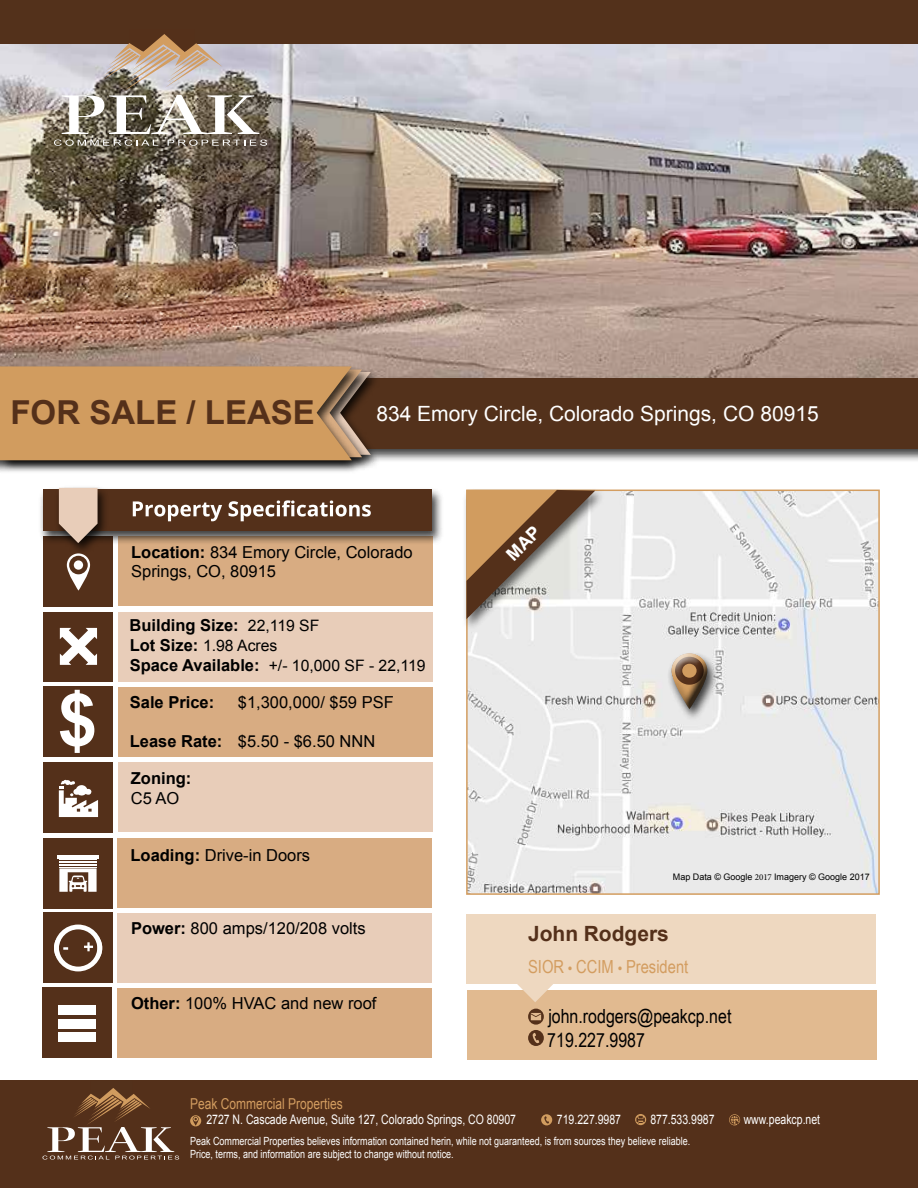
<style>
.page{position:relative;width:918px;height:1188px;background:#fff}
.page>*{position:absolute;margin:0;border:0;box-sizing:border-box;transform-origin:0 0}
.t1{font:700 33px "Arial";color:#54301a}
.t2{font:21px "Arial";color:#fff}
.t3{font:700 21px "Arial";color:#54301a}
.t4{font:19.5px "Arial Narrow";color:#000}
.t5{font:18px "Arial Narrow";color:#d39d60}
.t6{font:16.5px/19.8px "Arial";color:#000}
.t7{font:700 16.5px "Arial";color:#000}
.t8{font:15.75px/19.8px "Arial";color:#000}
.t9{font:15px "Arial";color:#d39d60;scale:.8 1}
.t10{font:13.2px "Arial";color:#fff;scale:.8 1}
.t11{font:11.25px/13.5px "Arial";color:#fff;scale:.8 1}
.t12{font:9px "Arial";color:#000}
.s1{font-weight:700}
.s2{font-weight:400;font-size:15.75px}
.s3{font-weight:700;font-size:16.5px}
.s4{font-family:"Minion Pro"}
.s5{font-family:"Arial";font-weight:700;font-size:13.5px}
</style>
<div class="page">
<div style="left:118px;top:536px;width:314px;height:70px;background:#d8ac82"></div>
<div style="left:118px;top:612px;width:314px;height:70px;background:#e8cdb9"></div>
<div style="left:118px;top:687px;width:314px;height:70px;background:#d8ac82"></div>
<div style="left:118px;top:762px;width:314px;height:70px;background:#e8cdb9"></div>
<div style="left:117px;top:988px;width:314px;height:70px;background:#d8ac82"></div>
<div style="left:117px;top:913px;width:314px;height:70px;background:#e8cdb9"></div>
<div style="left:44px;top:762px;width:69px;height:71px;background:#54301a"></div>
<svg style="left:59px;top:780px;width:39px;height:37px"></svg>
<div style="left:44px;top:686px;width:69px;height:70px;background:#54301a"></div>
<svg style="left:60px;top:690px;width:34px;height:63px"></svg>
<div style="left:44px;top:536px;width:69px;height:70px;background:#54301a"></div>
<svg style="left:67px;top:556px;width:23px;height:35px"></svg>
<div style="left:74px;top:560px;width:9px;height:10px;background:#fff;border-radius:50%"></div>
<div style="left:44px;top:612px;width:69px;height:70px;background:#54301a"></div>
<svg style="left:60px;top:628px;width:37px;height:37px"></svg>
<div style="left:42px;top:988px;width:70px;height:70px;background:#54301a"></div>
<div style="left:58px;top:1005px;width:38px;height:9px;background:#fff"></div>
<div style="left:58px;top:1019px;width:38px;height:9px;background:#fff"></div>
<div style="left:58px;top:1033px;width:38px;height:9px;background:#fff"></div>
<div style="left:39px;top:487px;width:405px;height:58px;background:#000;opacity:.75"></div>
<div style="left:44px;top:490px;width:388px;height:41px;background:#54301a"></div>
<svg style="left:133px;top:501px;width:89px;height:20px"></svg>
<svg style="left:229px;top:500px;width:142px;height:21px"></svg>
<div style="left:54px;top:485px;width:55px;height:71px;background:#000;opacity:.75"></div>
<svg style="left:59px;top:488px;width:39px;height:55px;background:#c6ad9b"></svg>
<div style="left:43px;top:913px;width:70px;height:70px;background:#54301a"></div>
<svg style="left:54px;top:925px;width:48px;height:46px"></svg>
<svg style="left:466px;top:489px;width:414px;height:406px;background:#e6e6e5"></svg>
<div style="left:462px;top:488px;width:144px;height:144px;background:#000;opacity:.58"></div>
<div style="left:667px;top:651px;width:51px;height:71px;background:#000;opacity:.75"></div>
<div style="left:669px;top:651px;width:39px;height:47px;background:#fff;opacity:.75"></div>
<div style="left:670px;top:657px;width:38px;height:53px;background:#000;opacity:.75"></div>
<div style="left:0;top:1080px;width:918px;height:108px;background:#54301a"></div>
<svg style="left:43px;top:1088px;width:136px;height:72px"></svg>
<svg style="left:190px;top:1115px;width:11px;height:11px"></svg>
<svg style="left:541px;top:1114px;width:11px;height:11px"></svg>
<svg style="left:635px;top:1114px;width:11px;height:11px"></svg>
<svg style="left:729px;top:1114px;width:11px;height:11px"></svg>
<img style="left:0;top:44px;width:918px;height:332px">
<div style="left:0;top:376px;width:918px;height:87px;background:#000;opacity:.75"></div>
<div style="left:3px;top:378px;width:915px;height:71px;background:#53311b"></div>
<div style="left:0;top:0;width:918px;height:44px;background:#53311b"></div>
<svg style="left:54px;top:140px;width:104px;height:6px"></svg>
<svg style="left:168px;top:140px;width:99px;height:6px"></svg>
<svg style="left:62px;top:34px;width:197px;height:100px"></svg>
<div style="left:0;top:370px;width:381px;height:99px;background:#000;opacity:.75"></div>
<div style="left:0;top:364px;width:362px;height:110px;background:#000;opacity:.75"></div>
<svg style="left:0;top:366px;width:371px;height:94px;background:#c8965d"></svg>
<div style="left:118px;top:838px;width:314px;height:70px;background:#d8ac82"></div>
<div style="left:43px;top:838px;width:70px;height:70px;background:#54301a"></div>
<hr style="left:59px;top:867px;width:38px;height:1px;background:#fff">
<hr style="left:59px;top:865px;width:38px;height:1px;background:#fff">
<svg style="left:59px;top:868px;width:38px;height:24px"></svg>
<hr style="left:59px;top:861px;width:38px;height:1px;background:#fff">
<hr style="left:59px;top:864px;width:38px;height:1px;background:#fff">
<hr style="left:59px;top:862px;width:38px;height:1px;background:#fff">
<hr style="left:59px;top:859px;width:38px;height:1px;background:#fff">
<hr style="left:57px;top:855px;width:42px;height:3px;background:#fff">
<div style="left:467px;top:990px;width:409px;height:70px;background:#e1ba90"></div>
<svg style="left:516px;top:983px;width:39px;height:19px"></svg>
<div style="left:467px;top:914px;width:409px;height:69px;background:#eed8c0"></div>
<svg style="left:528px;top:1009px;width:16px;height:37px"></svg>
<svg style="left:466px;top:490px;width:129px;height:129px;background:#b19a84"></svg>
<h1 class="t1" style="left:10px;top:390px;width:306px">FOR SALE / LEASE</h1>
<h2 class="t2" style="left:376px;top:400px;width:444px">834 Emory Circle, Colorado Springs, CO 80915</h2>
<h3 class="t6" style="left:131px;top:542px;width:283px"><span class="s1">Location:</span> 834 Emory Circle, Colorado<br>Springs, CO, 80915</h3>
<h3 class="t7" style="left:130px;top:614px;width:191px">Building Size: <span class="s2">22,119 SF</span></h3>
<h3 class="t8" style="left:130px;top:636px;width:297px"><span class="s3">Lot Size:</span> 1.98 Acres<br><span class="s3">Space Available:</span> +/- 10,000 SF - 22,119</h3>
<h3 class="t7" style="left:130px;top:691px;width:86px">Sale Price:</h3>
<h3 class="t6" style="left:238px;top:692px;width:157px">$1,300,000/ $59 PSF</h3>
<h3 class="t6" style="left:130px;top:732px;width:247px"><span class="s1">Lease Rate:</span> $5.50 - $6.50 NNN</h3>
<h3 class="t7" style="left:131px;top:767px;width:62px">Zoning:</h3>
<h3 class="t6" style="left:131px;top:789px;width:50px">C5 AO</h3>
<h3 class="t6" style="left:131px;top:846px;width:181px"><span class="s1">Loading:</span> Drive-in Doors</h3>
<h3 class="t6" style="left:131px;top:918px;width:236px"><span class="s1">Power:</span> 800 amps/120/208 volts</h3>
<h3 class="t6" style="left:131px;top:994px;width:247px"><span class="s1">Other:</span> 100% HVAC and new roof</h3>
<p class="t12" style="left:673px;top:871px;width:198px">Map Data © Google <span class="s4">2017</span> Imagery © Google 2017</p>
<h2 class="t3" style="left:528px;top:920px;width:142px">John Rodgers</h2>
<h3 class="t5" style="left:528px;top:954px;width:162px">SIOR <span class="s5">•</span> CCIM <span class="s5">•</span> President</h3>
<h3 class="t4" style="left:548px;top:1001px;width:185px">john.rodgers@peakcp.net</h3>
<h3 class="t4" style="left:547px;top:1025px;width:99px">719.227.9987</h3>
<h3 class="t9" style="left:190px;top:1094px;width:192px">Peak Commercial Properties</h3>
<p class="t10" style="left:206px;top:1111px;width:389px">2727 N. Cascade Avenue, Suite 127, Colorado Springs, CO 80907</p>
<p class="t10" style="left:557px;top:1111px;width:82px">719.227.9987</p>
<p class="t10" style="left:650px;top:1111px;width:82px">877.533.9987</p>
<p class="t10" style="left:744px;top:1111px;width:97px">www.peakcp.net</p>
<p class="t11" style="left:190px;top:1134px;width:627px">Peak Commercial Properties believes information contained herin, while not guaranteed, is from sources they believe reliable.<br>Price, terms, and information are subject to change without notice.</p>
</div>
